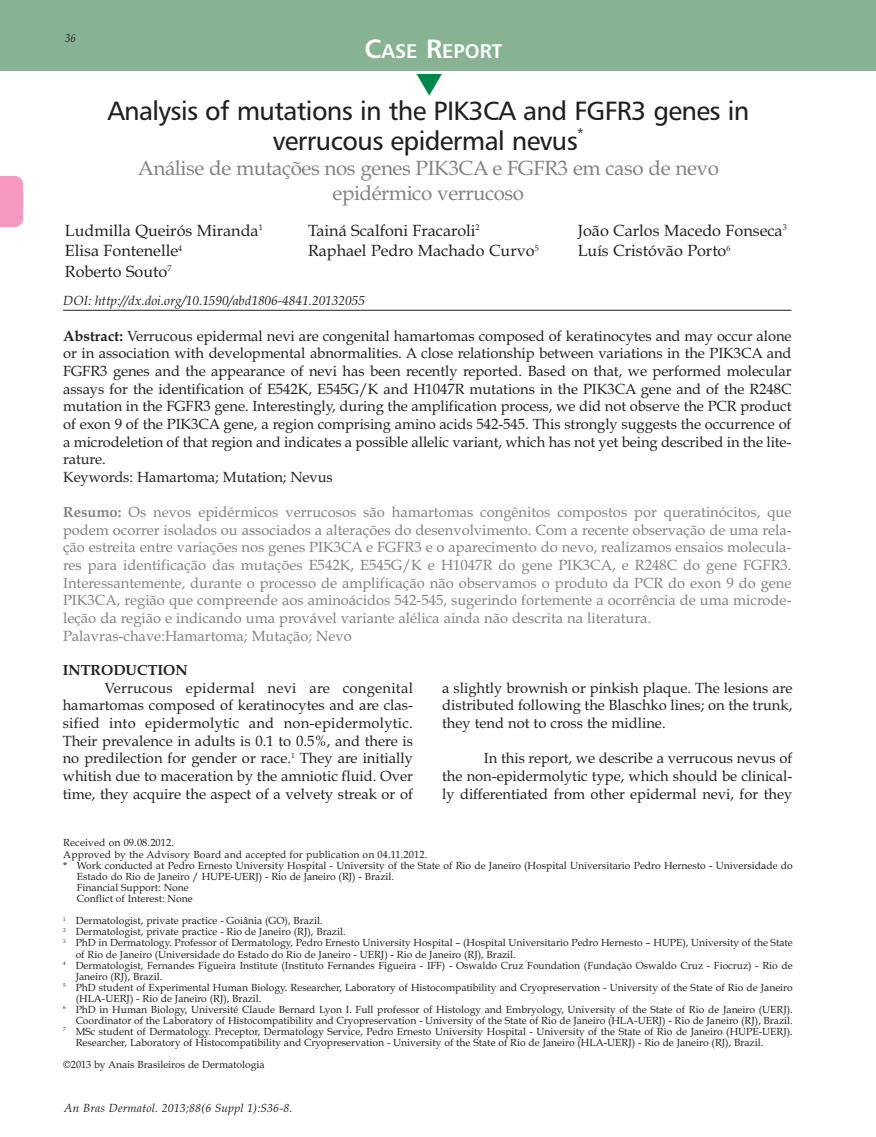
<style>
.page{position:relative;width:876px;height:1137px;background:#fff}
.page>*{position:absolute;margin:0;border:0;box-sizing:border-box;transform-origin:0 0}
.t1{font:26.4px/30.9px "Humanist 777 BT Roman B";letter-spacing:-.025em;color:#231f20;text-align:center}
.t2{font:20.55px/25px "Book Antiqua";letter-spacing:-.02em;color:#808285;text-align:center}
.t3{font:19.8px "Humanist 777 BT Bold B";color:#fff}
.t4{font:16.2px "Book Antiqua";color:#231f20}
.t5{font:14.7px/17.7px "Book Antiqua";letter-spacing:-.005em;color:#231f20;text-align:justify}
.t6{font:14.7px/17.7px "Book Antiqua";color:#808285}
.t7{font:700 14.7px "Book Antiqua";color:#231f20}
.t8{font:italic 13.2px "Book Antiqua";color:#231f20}
.t9{font:13.2px "Humanist 777 BT Roman B";color:#231f20}
.t10{font:italic 11.7px "Book Antiqua";letter-spacing:.015em;color:#231f20}
.t11{font:italic 11.7px "Book Antiqua";letter-spacing:.015em;color:#231f20;scale:.9 1}
.t12{font:10.35px/10.9px "Book Antiqua";color:#231f20}
.s1{font-size:26.4px}
.s2{font-weight:700}
</style>
<div class="page">
<div style="left:0;top:0;width:875px;height:71px;background:#87b392"></div>
<hr style="left:63px;top:310px;width:728px;height:1px;background:#231f20">
<svg style="left:0;top:176px;width:23px;height:51px"></svg>
<p class="t11" style="left:65px;top:33px;width:13px">36</p>
<h3 class="t3" style="left:364px;top:44px;width:139px"><span class="s1">C</span>ASE <span class="s1">R</span>EPORT</h3>
<h1 class="t1" style="left:107px;top:97px;width:643px">Analysis of mutations in the PIK3CA and FGFR3 genes in verrucous epidermal nevus</h1>
<p class="t9" style="left:577px;top:128px;width:8px">*</p>
<h2 class="t2" style="left:138px;top:158px;width:582px">Análise de mutações nos genes PIK3CA e FGFR3 em caso de nevo epidérmico verrucoso</h2>
<h3 class="t4" style="left:65px;top:224px;width:199px">Ludmilla Queirós Miranda<sup>1</sup></h3>
<h3 class="t4" style="left:308px;top:224px;width:173px">Tainá Scalfoni Fracaroli<sup>2</sup></h3>
<h3 class="t4" style="left:577px;top:224px;width:210px">João Carlos Macedo Fonseca<sup>3</sup></h3>
<h3 class="t4" style="left:65px;top:245px;width:119px">Elisa Fontenelle<sup>4</sup></h3>
<h3 class="t4" style="left:308px;top:245px;width:232px">Raphael Pedro Machado Curvo<sup>5</sup></h3>
<h3 class="t4" style="left:577px;top:245px;width:154px">Luís Cristóvão Porto<sup>6</sup></h3>
<h3 class="t4" style="left:65px;top:265px;width:108px">Roberto Souto<sup>7</sup></h3>
<p class="t8" style="left:63px;top:296px;width:303px">DOI: http://dx.doi.org/10.1590/abd1806-4841.20132055</p>
<p class="t5" style="left:63px;top:329px;width:730px;text-align:left"><span class="s2">Abstract:</span> Verrucous epidermal nevi are congenital hamartomas composed of keratinocytes and may occur alone or in association with developmental abnormalities. A close relationship between variations in the PIK3CA and FGFR3 genes and the appearance of nevi has been recently reported. Based on that, we performed molecular assays for the identification of E542K, E545G/K and H1047R mutations in the PIK3CA gene and of the R248C mutation in the FGFR3 gene. Interestingly, during the amplification process, we did not observe the PCR product of exon 9 of the PIK3CA gene, a region comprising amino acids 542-545. This strongly suggests the occurrence of a microdeletion of that region and indicates a possible allelic variant, which has not yet being described in the lite&shy;rature.<br>Keywords: Hamartoma; Mutation; Nevus</p>
<p class="t6" style="left:63px;top:505px;width:730px"><span class="s2">Resumo:</span> Os nevos epidérmicos verrucosos são hamartomas congênitos compostos por queratinócitos, que podem ocorrer isolados ou associados a alterações do desenvolvimento. Com a recente observação de uma rela&shy;ção estreita entre variações nos genes PIK3CA e FGFR3 e o aparecimento do nevo, realizamos ensaios molecula&shy;res para identificação das mutações E542K, E545G/K e H1047R do gene PIK3CA, e R248C do gene FGFR3.<br>Interessantemente, durante o processo de amplificação não observamos o produto da PCR do exon 9 do gene PIK3CA, região que compreende aos aminoácidos 542-545, sugerindo fortemente a ocorrência de uma microde&shy;leção da região e indicando uma provável variante alélica ainda não descrita na literatura.<br>Palavras-chave:Hamartoma; Mutação; Nevo</p>
<h3 class="t7" style="left:63px;top:665px;width:126px">INTRODUCTION</h3>
<p class="t5" style="left:63px;top:681px;width:352px;text-indent:42px">Verrucous epidermal nevi are congenital hamartomas composed of keratinocytes and are clas&shy;sified into epidermolytic and non-epidermolytic.<br>Their prevalence in adults is 0.1 to 0.5%, and there is no predilection for gender or race.<sup>1</sup> They are initially whitish due to maceration by the amniotic fluid. Over time, they acquire the aspect of a velvety streak or of</p>
<h3 class="t5" style="left:442px;top:681px;width:352px">a slightly brownish or pinkish plaque. The lesions are distributed following the Blaschko lines; on the trunk, they tend not to cross the midline.</h3>
<h3 class="t5" style="left:442px;top:751px;width:352px;text-indent:42px">In this report, we describe a verrucous nevus of the non-epidermolytic type, which should be clinical&shy;ly differentiated from other epidermal nevi, for they</h3>
<p class="t12" style="left:63px;top:837px;width:366px;line-height:12.3px">Received on 09.08.2012.<br>Approved by the Advisory Board and accepted for publication on 04.11.2012.</p>
<p class="t12" style="left:77px;top:862px;width:717px;text-indent:-14px">* Work conducted at Pedro Ernesto University Hospital - University of the State of Rio de Janeiro (Hospital Universitario Pedro Hernesto - Universidade do Estado do Rio de Janeiro / HUPE-UERJ) - Rio de Janeiro (RJ) - Brazil.<br>Financial Support: None<br>Conflict of Interest: None</p>
<p class="t12" style="left:63px;top:917px;width:261px"><sup>1</sup> Dermatologist, private practice - Goiânia (GO), Brazil.</p>
<p class="t12" style="left:63px;top:928px;width:284px"><sup>2</sup> Dermatologist, private practice - Rio de Janeiro (RJ), Brazil.</p>
<p class="t12" style="left:63px;top:939px;width:731px"><sup>3</sup> PhD in Dermatology. Professor of Dermatology, Pedro Ernesto University Hospital – (Hospital Universitario Pedro Hernesto – HUPE), University of the State</p>
<p class="t12" style="left:76px;top:950px;width:441px">of Rio de Janeiro (Universidade do Estado do Rio de Janeiro - UERJ) - Rio de Janeiro (RJ), Brazil.</p>
<p class="t12" style="left:63px;top:961px;width:731px"><sup>4</sup> Dermatologist, Fernandes Figueira Institute (Instituto Fernandes Figueira - IFF) - Oswaldo Cruz Foundation (Fundação Oswaldo Cruz - Fiocruz) - Rio de</p>
<p class="t12" style="left:76px;top:972px;width:88px">Janeiro (RJ), Brazil.</p>
<p class="t12" style="left:63px;top:983px;width:731px"><sup>5</sup> PhD student of Experimental Human Biology. Researcher, Laboratory of Histocompatibility and Cryopreservation - University of the State of Rio de Janeiro</p>
<p class="t12" style="left:76px;top:994px;width:187px">(HLA-UERJ) - Rio de Janeiro (RJ), Brazil.</p>
<p class="t12" style="left:63px;top:1005px;width:731px"><sup>6</sup> PhD in Human Biology, Université Claude Bernard Lyon I. Full professor of Histology and Embryology, University of the State of Rio de Janeiro (UERJ).</p>
<p class="t12" style="left:76px;top:1016px;width:718px">Coordinator of the Laboratory of Histocompatibility and Cryopreservation - University of the State of Rio de Janeiro (HLA-UERJ) - Rio de Janeiro (RJ), Brazil.</p>
<p class="t12" style="left:63px;top:1027px;width:731px"><sup>7</sup> MSc student of Dermatology. Preceptor, Dermatology Service, Pedro Ernesto University Hospital - University of the State of Rio de Janeiro (HUPE-UERJ).</p>
<p class="t12" style="left:76px;top:1038px;width:689px">Researcher, Laboratory of Histocompatibility and Cryopreservation - University of the State of Rio de Janeiro (HLA-UERJ) - Rio de Janeiro (RJ), Brazil.</p>
<p class="t12" style="left:63px;top:1060px;width:203px">©2013 by Anais Brasileiros de Dermatologia</p>
<p class="t10" style="left:64px;top:1103px;width:230px">An Bras Dermatol. 2013;88(6 Suppl 1):S36-8.</p>
</div>
